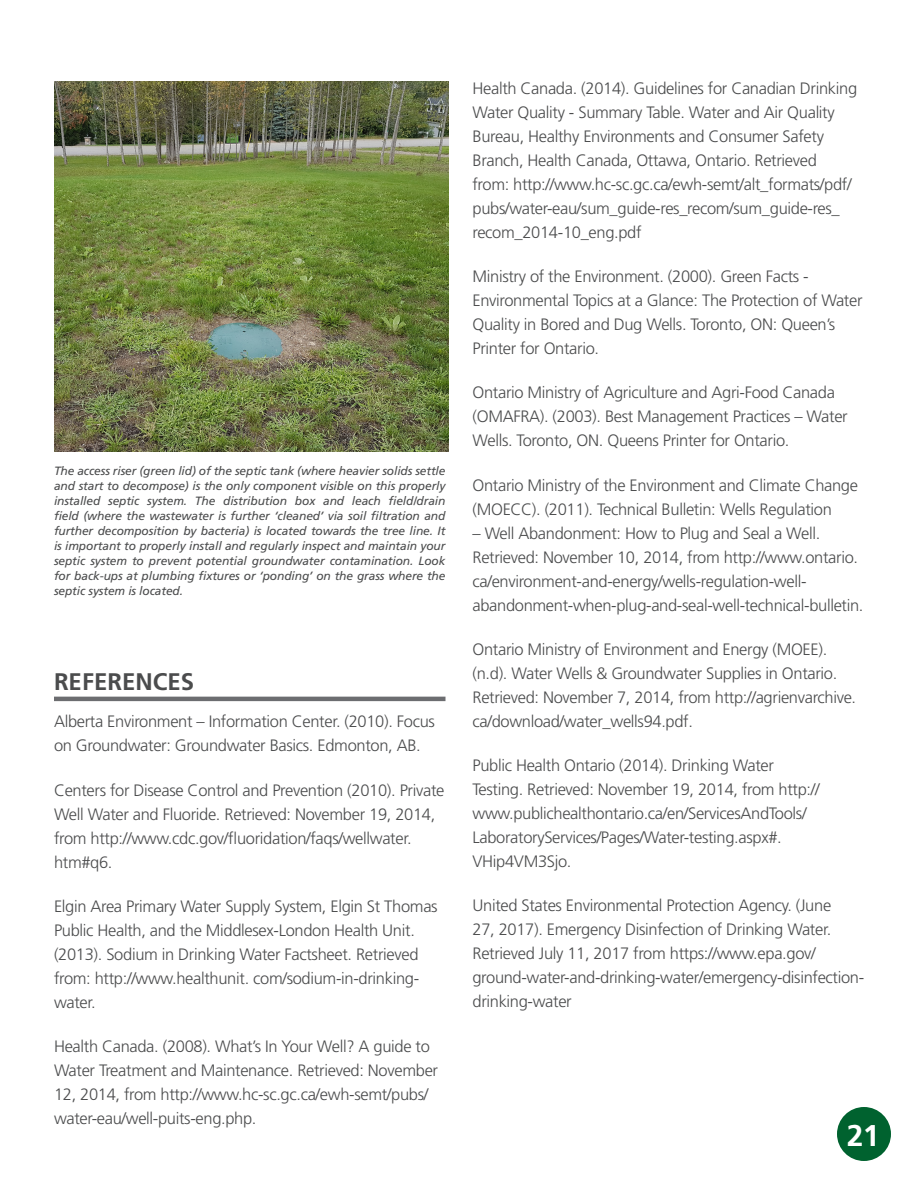
<style>
.page{position:relative;width:918px;height:1188px;background:#fff}
.page>*{position:absolute;margin:0;border:0;box-sizing:border-box;transform-origin:0 0}
.t1{font:700 30px "Frutiger";color:#fff}
.t2{font:700 24px "Frutiger";color:#4b4c4d}
.t3{font:300 16.5px/24px "Frutiger";letter-spacing:-.02em;color:#4b4c4d}
.t4{font:italic 12px/15px "Frutiger";letter-spacing:-.01em;color:#4b4c4d;text-align:justify}
</style>
<div class="page">
<hr style="left:54px;top:697px;width:392px;height:4px;background:#6c6d70">
<img style="left:54px;top:81px;width:395px;height:371px">
<div style="left:837px;top:1107px;width:54px;height:54px;background:#00622f;border-radius:50%"></div>
<p class="t4" style="left:54px;top:463px;width:393px">The access riser (green lid) of the septic tank (where heavier solids settle and start to decompose) is the only component visible on this properly installed septic system. The distribution box and leach field/drain field (where the wastewater is further ‘cleaned’ via soil filtration and further decomposition by bacteria) is located towards the tree line. It is important to properly install and regularly inspect and maintain your septic system to prevent potential groundwater contamination. Look for back-ups at plumbing fixtures or ‘ponding’ on the grass where the septic system is located.</p>
<p class="t2" style="left:54px;top:667px;width:142px">REFERENCES</p>
<p class="t3" style="left:54px;top:710px;width:383px">Alberta Environment – Information Center. (2010). Focus on Groundwater: Groundwater Basics. Edmonton, AB.</p>
<p class="t3" style="left:54px;top:778px;width:392px">Centers for Disease Control and Prevention (2010). Private Well Water and Fluoride. Retrieved: November 19, 2014, from http://www. cdc. gov/fluoridation/faqs/wellwater. htm#q6.</p>
<p class="t3" style="left:54px;top:894px;width:385px">Elgin Area Primary Water Supply System, Elgin St Thomas Public Health, and the Middlesex-London Health Unit. (2013). Sodium in Drinking Water Factsheet. Retrieved from: http://www. healthunit. com/sodium-in-drinking&shy;water.</p>
<p class="t3" style="left:54px;top:1034px;width:386px">Health Canada. (2008). What’s In Your Well? A guide to Water Treatment and Maintenance. Retrieved: November 12, 2014, from http://www. hc-sc. gc. ca/ewh-semt/pubs/ water-eau/well-puits-eng. php.</p>
<p class="t3" style="left:472px;top:76px;width:386px">Health Canada. (2014). Guidelines for Canadian Drinking Water Quality - Summary Table. Water and Air Quality Bureau, Healthy Environments and Consumer Safety Branch, Health Canada, Ottawa, Ontario. Retrieved from: http://www. hc-sc. gc. ca/ewh-semt/alt_formats/pdf/ pubs/water-eau/sum_guide-res_recom/sum_guide-res_ recom_2014-10_eng. pdf</p>
<p class="t3" style="left:472px;top:264px;width:392px">Ministry of the Environment. (2000). Green Facts - Environmental Topics at a Glance: The Protection of Water Quality in Bored and Dug Wells. Toronto, ON: Queen’s Printer for Ontario.</p>
<p class="t3" style="left:472px;top:381px;width:377px">Ontario Ministry of Agriculture and Agri-Food Canada (OMAFRA). (2003). Best Management Practices – Water<br>Wells. Toronto, ON. Queens Printer for Ontario.</p>
<p class="t3" style="left:472px;top:473px;width:387px">Ontario Ministry of the Environment and Climate Change (MOECC). (2011). Technical Bulletin: Wells Regulation</p>
<p class="t3" style="left:472px;top:521px;width:389px">– Well Abandonment: How to Plug and Seal a Well.<br>Retrieved: November 10, 2014, from http://www. ontario. ca/environment-and-energy/wells-regulation-well&shy;abandonment-when-plug-and-seal-well-technical-bulletin.</p>
<p class="t3" style="left:472px;top:637px;width:382px">Ontario Ministry of Environment and Energy (MOEE). (n.d). Water Wells &amp; Groundwater Supplies in Ontario.<br>Retrieved: November 7, 2014, from http://agrienvarchive. ca/download/water_wells94. pdf.</p>
<p class="t3" style="left:472px;top:753px;width:349px">Public Health Ontario (2014). Drinking Water Testing. Retrieved: November 19, 2014, from http:// www. publichealthontario. ca/en/ServicesAndTools/ LaboratoryServices/Pages/Water-testing. aspx#.<br>VHip4VM3Sjo.</p>
<p class="t3" style="left:472px;top:894px;width:393px">United States Environmental Protection Agency. (June<br>27, 2017). Emergency Disinfection of Drinking Water.<br>Retrieved July 11, 2017 from https://www. epa. gov/ ground-water-and-drinking-water/emergency-disinfection&shy;drinking-water</p>
<p class="t1" style="left:847px;top:1118px;width:34px">21</p>
</div>
